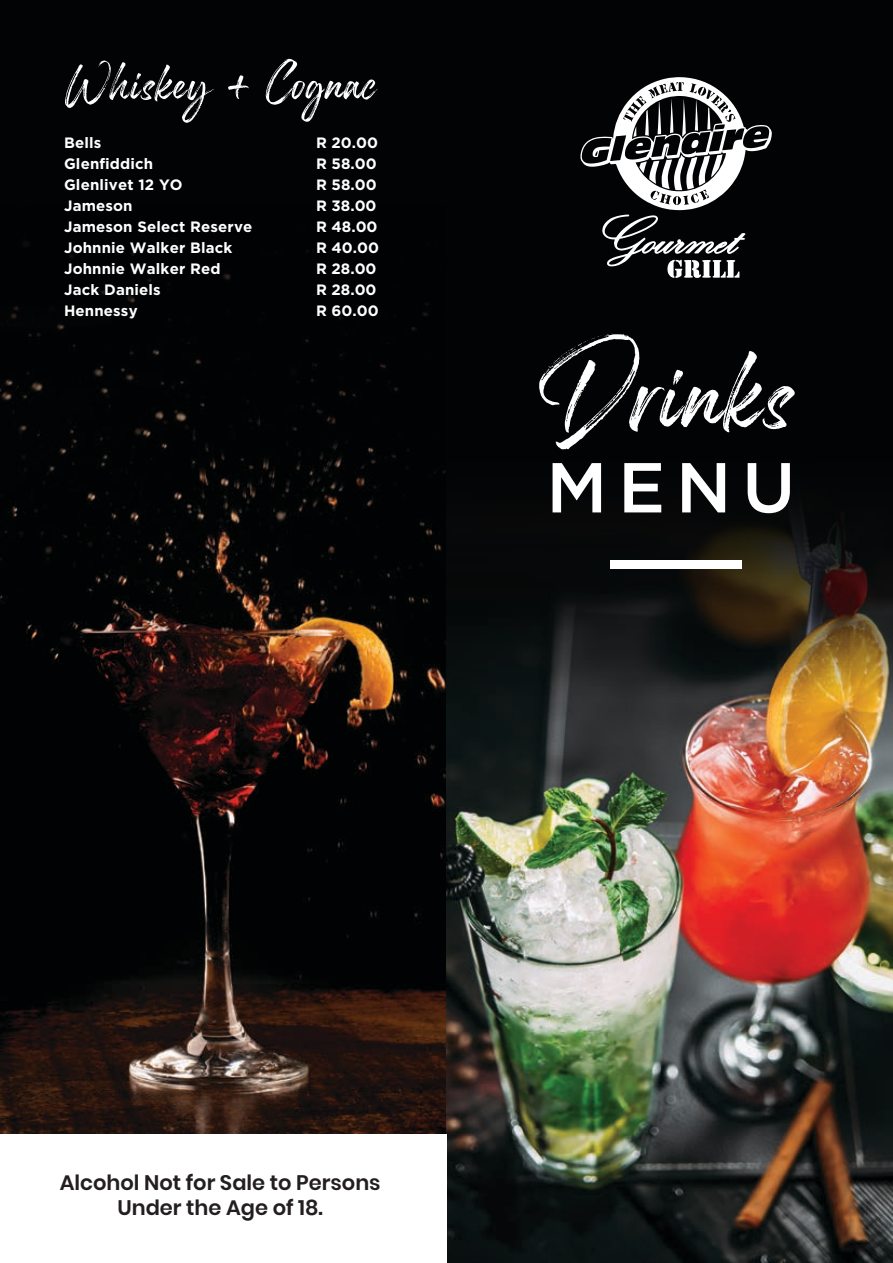
<style>
.page{position:relative;width:893px;height:1263px;background:#fff}
.page>*{position:absolute;margin:0;border:0;box-sizing:border-box;transform-origin:0 0}
.t1{font:142.5px "Stunders Personal Use";color:#fff}
.t2{font:500 70.5px "Gotham";color:#fff}
.t3{font:64.5px "Stunders Personal Use";color:#fff}
.t4{font:600 21px/25.2px "Poppins";color:#231f20;text-align:center}
.t5{font:700 15px/21px "Gotham";letter-spacing:.01em;color:#fff}
</style>
<div class="page">
<img style="left:0;top:561px;width:446px;height:573px">
<img style="left:446px;top:699px;width:447px;height:564px">
<div style="left:0;top:0;width:446px;height:561px;background:#020304"></div>
<svg style="left:446px;top:0;width:447px;height:699px"></svg>
<svg style="left:580px;top:77px;width:192px;height:201px"></svg>
<div style="left:610px;top:560px;width:132px;height:9px;background:#fff"></div>
<h3 class="t3" style="left:64px;top:47px;width:315px">Whiskey + Cognac</h3>
<p class="t5" style="left:64px;top:132px;width:190px">Bells<br>Glenfiddich<br>Glenlivet 12 YO<br>Jameson<br>Jameson Select Reserve<br>Johnnie Walker Black<br>Johnnie Walker Red<br>Jack Daniels<br>Hennessy</p>
<p class="t5" style="left:316px;top:132px;width:64px">R 20.00<br>R 58.00<br>R 58.00<br>R 38.00<br>R 48.00<br>R 40.00<br>R 28.00<br>R 28.00<br>R 60.00</p>
<h1 class="t1" style="left:539px;top:311px;width:260px">Drinks</h1>
<h2 class="t2" style="left:546px;top:441px;width:251px">MENU</h2>
<h3 class="t4" style="left:60px;top:1170px;width:322px">Alcohol Not for Sale to Persons<br>Under the Age of 18.</h3>
</div>
